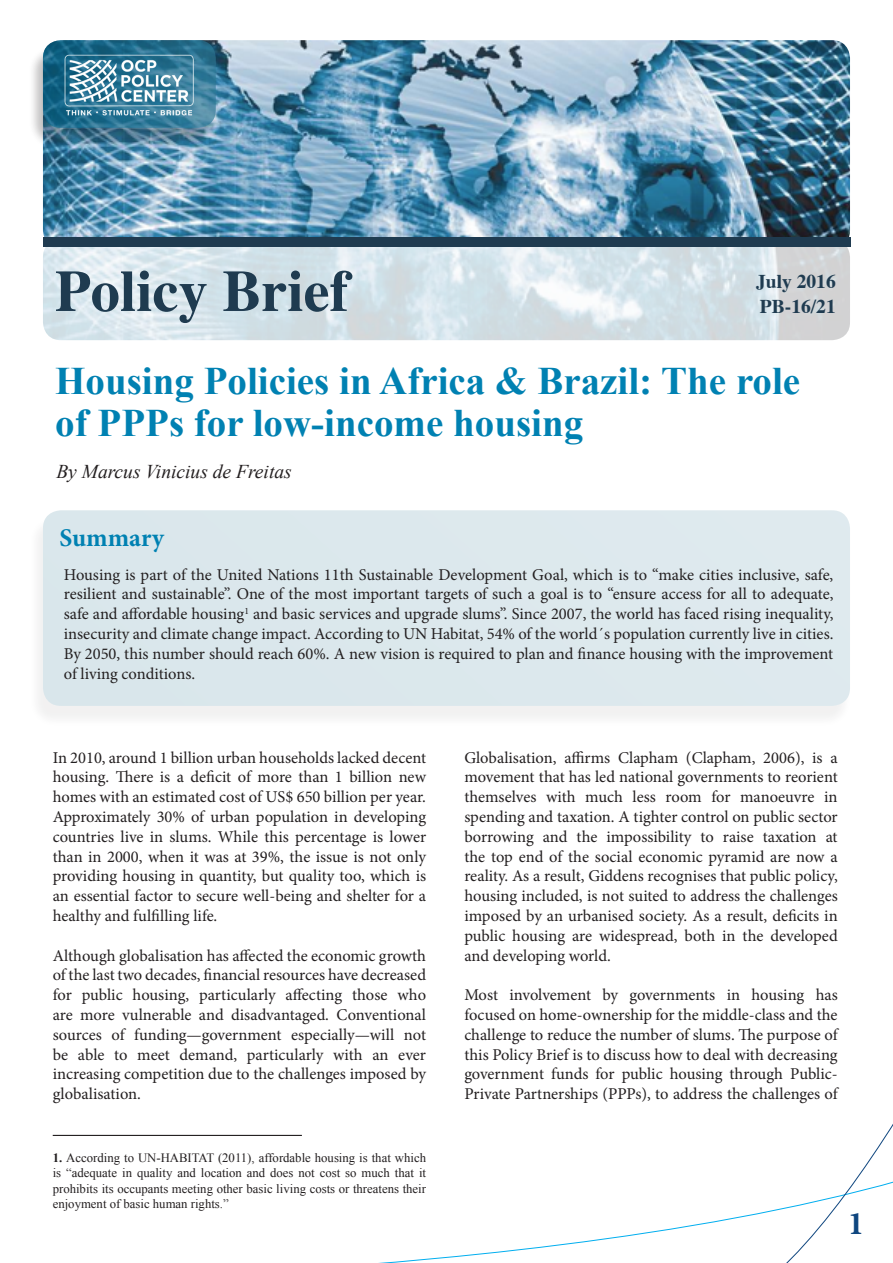
<style>
.page{position:relative;width:893px;height:1263px;background:#fff}
.page>*{position:absolute;margin:0;border:0;box-sizing:border-box;transform-origin:0 0}
.Format_libre{font:700 58.5px "Times";color:#1f3b50}
.Grand_titre{font:700 39px/42px "Times New Roman";color:#0081b2}
.t1{font:700 33px "Minion Pro";color:#0f467f}
.Titre{font:700 25.5px "Minion Pro";color:#0081b2}
.t2{font:italic 19.5px "Times New Roman";color:#231f20}
.Format_libre-2{font:700 19.5px "Times";color:#1f3b50}
.Texte{font:16.5px/19.8px "Minion Pro";letter-spacing:-.005em;color:#231f20;text-align:justify}
.FOOTNOTE{font:12.75px/15.3px "Times New Roman";color:#231f20;text-align:justify}
.s1{font-weight:700}
</style>
<div class="page">
<div style="left:28px;top:515px;width:824px;height:212px;background:#f5f5f5"></div>
<div style="left:43px;top:510px;width:807px;height:196px;background:#dce8ed;border-radius:18px"></div>
<svg style="left:96px;top:1134px;width:590px;height:129px"></svg>
<svg style="left:686px;top:1124px;width:207px;height:139px"></svg>
<img style="left:43px;top:40px;width:807px;height:300px">
<div style="left:28px;top:45px;width:190px;height:104px;background:#231f20;opacity:.41"></div>
<svg style="left:43px;top:40px;width:173px;height:88px"></svg>
<img style="left:28px;top:40px;width:179px;height:132px">
<div style="left:43px;top:237px;width:807px;height:10px;background:#1f3b50"></div>
<hr style="left:53px;top:1135px;width:249px;height:1px;background:#231f20">
<p class="Format_libre" style="left:55px;top:235px;width:296px">Policy Brief</p>
<p class="Format_libre-2" style="left:756px;top:262px;width:81px">July 2016</p>
<p class="Format_libre-2" style="left:760px;top:288px;width:77px">PB-16/21</p>
<p class="Grand_titre" style="left:55px;top:359px;width:746px">Housing Policies in Africa &amp; Brazil: The role of PPPs for low-income housing</p>
<p class="t2" style="left:56px;top:458px;width:237px">By Marcus Vinicius de Freitas</p>
<p class="Titre" style="left:60px;top:520px;width:106px">Summary</p>
<p class="Texte" style="left:64px;top:564px;width:771px">Housing is part of the United Nations 11th Sustainable Development Goal, which is to “make cities inclusive, safe, resilient and sustainable”. One of the most important targets of such a goal is to “ensure access for all to adequate, safe and affordable housing<sup>1</sup> and basic services and upgrade slums”. Since 2007, the world has faced rising inequality, insecurity and climate change impact. According to UN Habitat, 54% of the world´s population currently live in cities.<br>By 2050, this number should reach 60%. A new vision is required to plan and finance housing with the improvement of living conditions.</p>
<p class="Texte" style="left:53px;top:747px;width:375px">In 2010, around 1 billion urban households lacked decent housing. There is a deficit of more than 1 billion new homes with an estimated cost of US$ 650 billion per year.<br>Approximately 30% of urban population in developing countries live in slums. While this percentage is lower than in 2000, when it was at 39%, the issue is not only providing housing in quantity, but quality too, which is an essential factor to secure well-being and shelter for a healthy and fulfilling life.</p>
<p class="Texte" style="left:53px;top:945px;width:375px">Although globalisation has affected the economic growth of the last two decades, financial resources have decreased for public housing, particularly affecting those who are more vulnerable and disadvantaged. Conventional sources of funding—government especially—will not be able to meet demand, particularly with an ever increasing competition due to the challenges imposed by globalisation.</p>
<p class="FOOTNOTE" style="left:53px;top:1150px;width:375px"><span class="s1">1.</span> According to UN-HABITAT (2011), affordable housing is that which is “adequate in quality and location and does not cost so much that it prohibits its occupants meeting other basic living costs or threatens their enjoyment of basic human rights.”</p>
<p class="Texte" style="left:464px;top:747px;width:375px">Globalisation, affirms Clapham (Clapham, 2006), is a movement that has led national governments to reorient themselves with much less room for manoeuvre in spending and taxation. A tighter control on public sector borrowing and the impossibility to raise taxation at the top end of the social economic pyramid are now a reality. As a result, Giddens recognises that public policy, housing included, is not suited to address the challenges imposed by an urbanised society. As a result, deficits in public housing are widespread, both in the developed and developing world.</p>
<p class="Texte" style="left:464px;top:985px;width:375px">Most involvement by governments in housing has focused on home-ownership for the middle-class and the challenge to reduce the number of slums. The purpose of this Policy Brief is to discuss how to deal with decreasing government funds for public housing through Public-Private Partnerships (PPPs), to address the challenges of</p>
<p class="t1" style="left:848px;top:1200px;width:18px">1</p>
</div>
